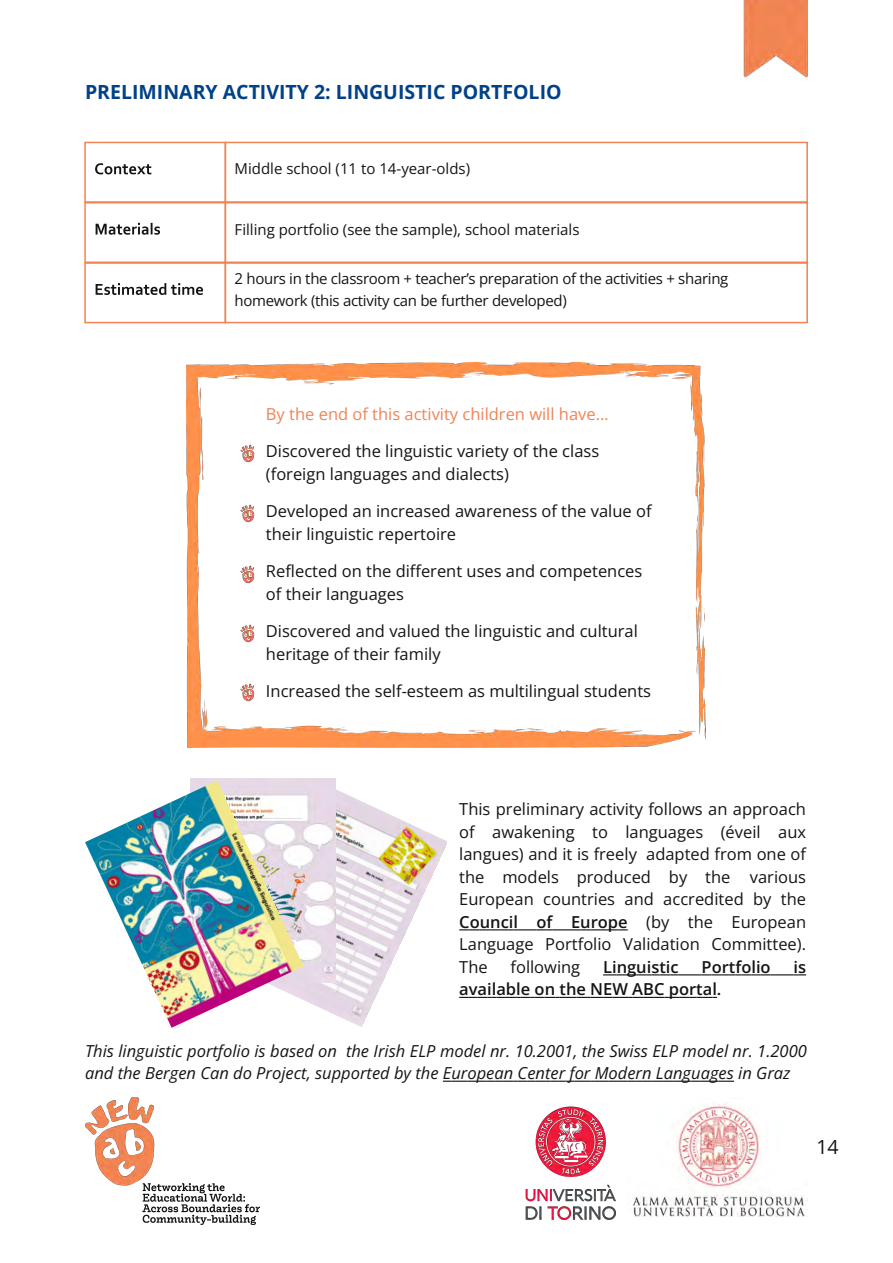
<style>
.page{position:relative;width:893px;height:1263px;background:#fff}
.page>*{position:absolute;margin:0;border:0;box-sizing:border-box;transform-origin:0 0}
.t1{font:700 19.5px "Open Sans";color:#004187}
.t2{font:19.5px "Open Sans";color:#161413}
.t3{font:16.5px/22.5px "Open Sans";color:#161413}
.t4{font:italic 16.5px/22.5px "Open Sans";color:#161413}
.t5{font:600 16.5px "Open Sans";color:#161413}
.t6{font:16.5px "Open Sans";color:#f18354}
.t7{font:15px/22.5px "Open Sans";letter-spacing:-.02em;color:#161413}
.t8{font:15px "Open Sans";color:#161413}
.s1{font-weight:600}
</style>
<div class="page">
<img style="left:85px;top:1097px;width:174px;height:128px">
<img style="left:632px;top:1105px;width:176px;height:111px">
<img style="left:525px;top:1106px;width:91px;height:114px">
<svg style="left:95px;top:163px;width:56px;height:11px"></svg>
<div style="left:84px;top:142px;width:142px;height:61px;border:2px solid #f18354"></div>
<div style="left:225px;top:142px;width:583px;height:61px;border:2px solid #f18354"></div>
<svg style="left:96px;top:223px;width:64px;height:12px"></svg>
<div style="left:84px;top:202px;width:142px;height:61px;border:2px solid #f18354"></div>
<div style="left:225px;top:202px;width:583px;height:61px;border:2px solid #f18354"></div>
<svg style="left:96px;top:283px;width:107px;height:12px"></svg>
<div style="left:84px;top:262px;width:142px;height:61px;border:2px solid #f18354"></div>
<div style="left:225px;top:262px;width:583px;height:61px;border:2px solid #f18354"></div>
<svg style="left:459px;top:929px;width:169px;height:1px"></svg>
<svg style="left:603px;top:974px;width:203px;height:1px"></svg>
<svg style="left:459px;top:997px;width:258px;height:1px"></svg>
<img style="left:187px;top:362px;width:519px;height:385px">
<img style="left:239px;top:444px;width:16px;height:19px">
<img style="left:239px;top:505px;width:16px;height:19px">
<img style="left:239px;top:565px;width:16px;height:19px">
<img style="left:239px;top:624px;width:16px;height:19px">
<img style="left:743px;top:0;width:65px;height:78px">
<img style="left:239px;top:683px;width:16px;height:19px">
<img style="left:303px;top:780px;width:144px;height:247px">
<img style="left:191px;top:778px;width:144px;height:205px">
<img style="left:85px;top:781px;width:218px;height:247px">
<svg style="left:443px;top:1081px;width:291px;height:1px"></svg>
<p class="t1" style="left:85px;top:78px;width:478px">PRELIMINARY ACTIVITY 2: LINGUISTIC PORTFOLIO</p>
<p class="t8" style="left:235px;top:158px;width:237px">Middle school (11 to 14-year-olds)</p>
<p class="t8" style="left:235px;top:218px;width:346px">Filling portfolio (see the sample), school materials</p>
<p class="t7" style="left:235px;top:267px;width:495px">2 hours in the classroom + teacher’s preparation of the activities + sharing homework (this activity can be further developed)</p>
<p class="t6" style="left:266px;top:402px;width:344px">By the end of this activity children will have…</p>
<p class="t3" style="left:266px;top:439px;width:335px">Discovered the linguistic variety of the class (foreign languages and dialects)</p>
<p class="t3" style="left:266px;top:499px;width:387px">Developed an increased awareness of the value of their linguistic repertoire</p>
<p class="t3" style="left:266px;top:559px;width:378px">Reflected on the different uses and competences of their languages</p>
<p class="t3" style="left:266px;top:619px;width:373px">Discovered and valued the linguistic and cultural heritage of their family</p>
<p class="t3" style="left:266px;top:679px;width:387px">Increased the self-esteem as multilingual students</p>
<p class="t3" style="left:459px;top:798px;width:348px;text-align:justify">This preliminary activity follows an approach of awakening to languages (éveil aux langues) and it is freely adapted from one of the models produced by the various European countries and accredited by the <span class="s1">Council of Europe</span> (by the European Language Portfolio Validation Committee).<br>The</p>
<p class="t3" style="left:510px;top:955px;width:71px">following</p>
<p class="t5" style="left:603px;top:955px;width:77px">Linguistic</p>
<p class="t5" style="left:701px;top:955px;width:71px">Portfolio</p>
<p class="t5" style="left:793px;top:955px;width:14px">is</p>
<p class="t5" style="left:459px;top:978px;width:264px">available on the NEW ABC portal.</p>
<p class="t4" style="left:85px;top:1039px;width:723px">This linguistic portfolio is based on the Irish ELP model nr. 10.2001, the Swiss ELP model nr. 1.2000 and the Bergen Can do Project, supported by the European Center for Modern Languages in Graz</p>
<p class="t2" style="left:816px;top:1133px;width:24px">14</p>
</div>
